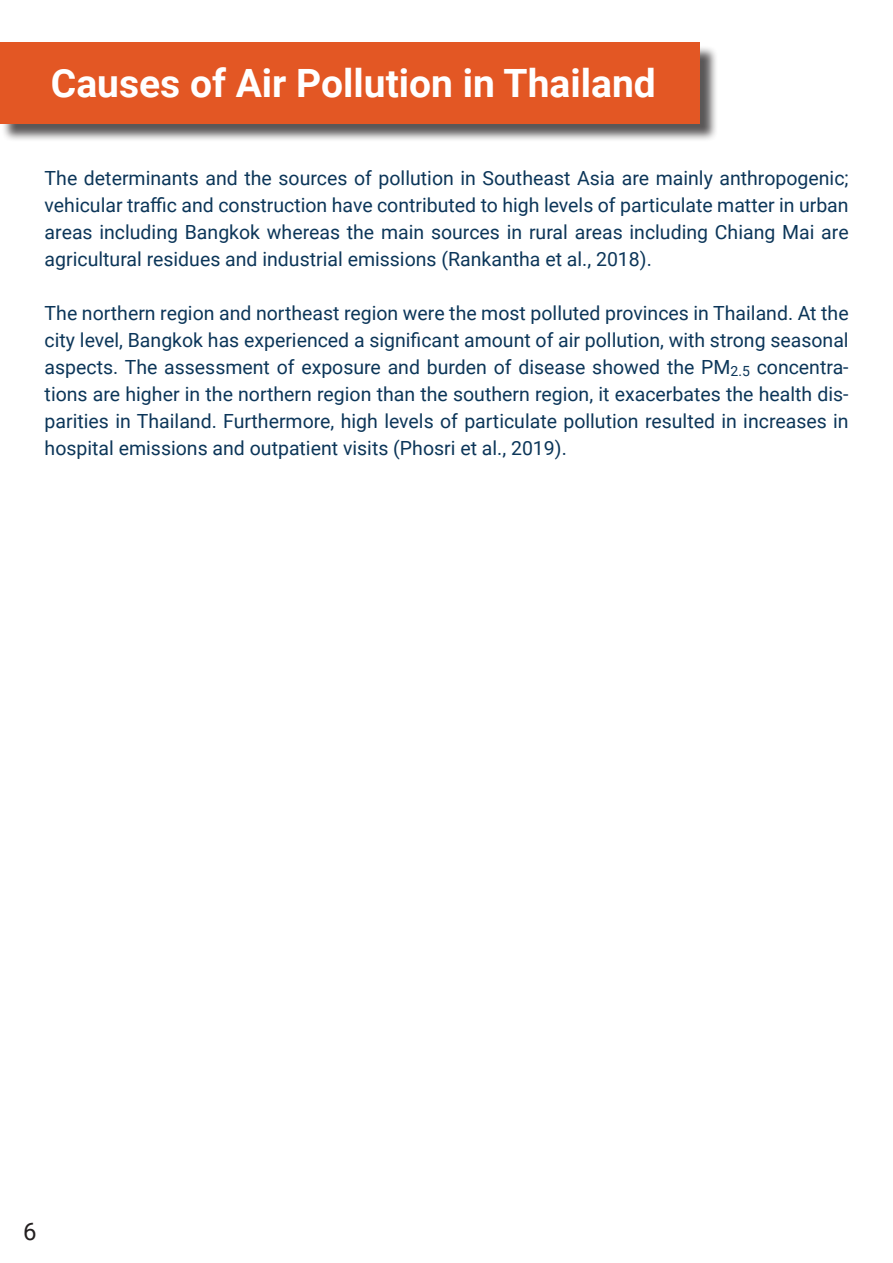
<style>
.page{position:relative;width:893px;height:1263px;background:#fff}
.page>*{position:absolute;margin:0;border:0;box-sizing:border-box;transform-origin:0 0}
.t1{font:700 39px "Roboto";color:#fff}
.t2{font:24px "Roboto";color:#231f20}
.t3{font:19.5px/27px "Roboto";color:#0c3659;text-align:justify}
</style>
<div class="page">
<div style="left:1px;top:45px;width:717px;height:98px;background:#231f20;opacity:.75"></div>
<div style="left:0;top:43px;width:699px;height:81px;background:#e35724"></div>
<p class="t1" style="left:51px;top:55px;width:607px">Causes of Air Pollution in Thailand</p>
<p class="t3" style="left:45px;top:164px;width:805px">The determinants and the sources of pollution in Southeast Asia are mainly anthropogenic; vehicular traffic and construction have contributed to high levels of particulate matter in urban areas including Bangkok whereas the main sources in rural areas including Chiang Mai are agricultural residues and industrial emissions (Rankantha et al., 2018).</p>
<p class="t3" style="left:45px;top:299px;width:805px">The northern region and northeast region were the most polluted provinces in Thailand. At the city level, Bangkok has experienced a significant amount of air pollution, with strong seasonal aspects. The assessment of exposure and burden of disease showed the PM<sub>2.5</sub> concentra&shy;tions are higher in the northern region than the southern region, it exacerbates the health dis&shy;parities in Thailand. Furthermore, high levels of particulate pollution resulted in increases in hospital emissions and outpatient visits (Phosri et al., 2019).</p>
<p class="t2" style="left:23px;top:1214px;width:15px">6</p>
</div>
